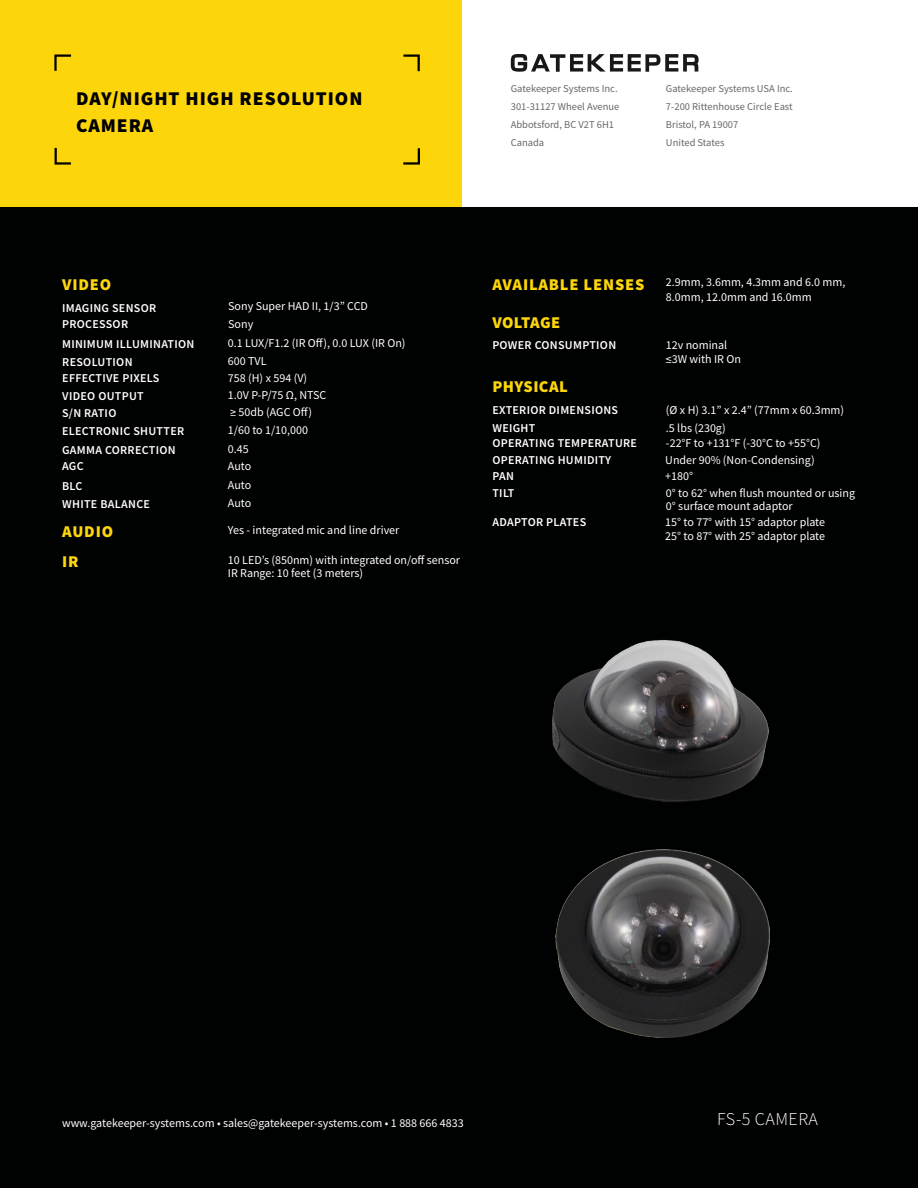
<style>
.page{position:relative;width:918px;height:1188px;background:#fff}
.page>*{position:absolute;margin:0;border:0;box-sizing:border-box;transform-origin:0 0}
.t1{font:900 19.5px/27px "Source Sans Pro";letter-spacing:.05em;color:#000}
.t2{font:300 18px "Source Sans Pro";letter-spacing:.025em;color:#fff}
.t3{font:900 16.5px/30.3px "Source Sans Pro";letter-spacing:.05em;color:#fcd60b}
.t4{font:900 16.5px "Source Sans Pro";letter-spacing:.025em;color:#fcd60b}
.t5{font:900 16.5px "Source Sans Pro";letter-spacing:.015em;color:#fcd60b}
.t6{font:12px/18px "Source Sans Pro";color:#fff}
.t7{font:600 12px/16.8px "Source Sans Pro";letter-spacing:.025em;color:#fff}
.t8{font:10.5px/18px "Source Sans Pro";color:#666767}
</style>
<div class="page">
<div style="left:0;top:207px;width:918px;height:981px;background:#000101"></div>
<div style="left:0;top:0;width:462px;height:207px;background:#fcd60b"></div>
<svg style="left:54px;top:54px;width:18px;height:17px"></svg>
<svg style="left:403px;top:148px;width:17px;height:17px"></svg>
<svg style="left:54px;top:147px;width:17px;height:18px"></svg>
<svg style="left:403px;top:54px;width:17px;height:18px"></svg>
<svg style="left:511px;top:54px;width:188px;height:18px"></svg>
<img style="left:556px;top:850px;width:214px;height:188px">
<img style="left:552px;top:639px;width:217px;height:163px">
<h1 class="t1" style="left:76px;top:84px;width:288px">DAY/NIGHT HIGH RESOLUTION<br>CAMERA</h1>
<p class="t8" style="left:511px;top:80px;width:110px">Gatekeeper Systems Inc.<br>301-31127 Wheel Avenue<br>Abbotsford, BC V2T 6H1<br>Canada</p>
<p class="t8" style="left:666px;top:79px;width:128px">Gatekeeper Systems USA Inc.<br>7-200 Rittenhouse Circle East<br>Bristol, PA 19007<br>United States</p>
<h3 class="t3" style="left:62px;top:269px;width:51px">VIDEO</h3>
<p class="t7" style="left:62px;top:299px;width:96px">IMAGING SENSOR</p>
<p class="t7" style="left:62px;top:314px;width:134px;line-height:20.1px">PROCESSOR<br>MINIMUM ILLUMINATION</p>
<p class="t7" style="left:62px;top:354px;width:99px">RESOLUTION<br>EFFECTIVE PIXELS<br>VIDEO OUTPUT</p>
<p class="t7" style="left:62px;top:405px;width:56px">S/N RATIO</p>
<p class="t7" style="left:62px;top:423px;width:124px">ELECTRONIC SHUTTER</p>
<p class="t7" style="left:62px;top:441px;width:115px">GAMMA CORRECTION</p>
<p class="t7" style="left:62px;top:458px;width:23px">AGC</p>
<p class="t7" style="left:62px;top:478px;width:22px">BLC</p>
<p class="t7" style="left:62px;top:496px;width:89px">WHITE BALANCE</p>
<h3 class="t3" style="left:62px;top:516px;width:53px">AUDIO<br>IR</h3>
<p class="t6" style="left:228px;top:297px;width:141px">Sony Super HAD II, 1/3” CCD</p>
<p class="t6" style="left:228px;top:314px;width:179px;line-height:19.6px">Sony<br>0.1 LUX/F1.2 (IR Off), 0.0 LUX (IR On)</p>
<p class="t6" style="left:228px;top:352px;width:100px;line-height:17.1px">600 TVL<br>758 (H) x 594 (V)<br>1.0V P-P/75 Ω, NTSC</p>
<p class="t6" style="left:228px;top:403px;width:86px">≥ 50db (AGC Off)<br>1/60 to 1/10,000<br>0.45<br>Auto</p>
<p class="t6" style="left:228px;top:476px;width:25px">Auto<br>Auto</p>
<p class="t6" style="left:228px;top:521px;width:173px">Yes - integrated mic and line driver</p>
<p class="t6" style="left:228px;top:553px;width:234px;line-height:13.5px">10 LED’s (850nm) with integrated on/off sensor<br>IR Range: 10 feet (3 meters)</p>
<h3 class="t3" style="left:492px;top:269px;width:153px">AVAILABLE LENSES</h3>
<h3 class="t5" style="left:492px;top:311px;width:69px">VOLTAGE</h3>
<p class="t7" style="left:492px;top:337px;width:125px">POWER CONSUMPTION</p>
<h3 class="t4" style="left:492px;top:376px;width:77px">PHYSICAL</h3>
<p class="t7" style="left:492px;top:401px;width:127px;line-height:17.4px">EXTERIOR DIMENSIONS<br>WEIGHT</p>
<p class="t7" style="left:492px;top:435px;width:146px">OPERATING TEMPERATURE<br>OPERATING HUMIDITY</p>
<p class="t7" style="left:492px;top:468px;width:23px;line-height:16.2px">PAN<br>TILT</p>
<p class="t7" style="left:492px;top:514px;width:95px">ADAPTOR PLATES</p>
<p class="t6" style="left:666px;top:275px;width:181px;line-height:14.4px">2.9mm, 3.6mm, 4.3mm and 6.0 mm,<br>8.0mm, 12.0mm and 16.0mm</p>
<p class="t6" style="left:666px;top:338px;width:77px;line-height:13.5px">12v nominal ≤3W with IR On</p>
<p class="t6" style="left:666px;top:401px;width:180px">(Ø x H) 3.1” x 2.4” (77mm x 60.3mm)</p>
<p class="t6" style="left:665px;top:435px;width:157px;line-height:16.6px">-22°F to +131°F (-30°C to +55°C)<br>Under 90% (Non-Condensing)</p>
<p class="t6" style="left:666px;top:419px;width:61px">.5 lbs (230g)</p>
<p class="t6" style="left:665px;top:468px;width:191px;line-height:16.2px">+180°<br>0° to 62° when flush mounted or using</p>
<p class="t6" style="left:665px;top:498px;width:161px;line-height:16px">0° surface mount adaptor<br>15° to 77° with 15° adaptor plate</p>
<p class="t6" style="left:665px;top:527px;width:161px">25° to 87° with 25° adaptor plate</p>
<p class="t6" style="left:62px;top:1114px;width:403px">www.gatekeeper-systems.com • sales@gatekeeper-systems.com • 1 888 666 4833</p>
<h2 class="t2" style="left:717px;top:1108px;width:102px">FS-5 CAMERA</h2>
</div>
